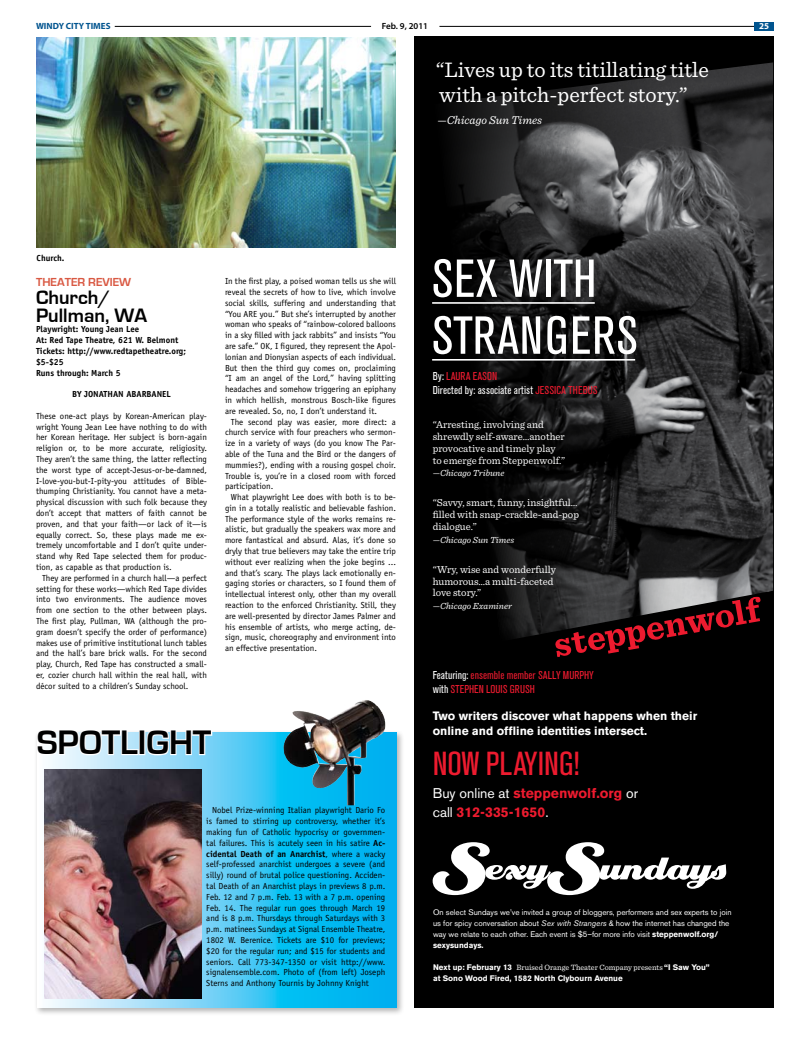
<style>
.page{position:relative;width:810px;height:1044px;background:#fff}
.page>*{position:absolute;margin:0;border:0;box-sizing:border-box;transform-origin:0 0}
.t1{font:condensed 52.9px/56.9px "Akzidenz Grotesk BE";letter-spacing:.02em;color:#fff}
.t2{font:35px "A Grotesk Rgl Cnd";color:#ed1b2f}
.t3{font:700 35px "Eurostile";color:#000}
.t4{font:22px/25px "Sentinel";color:#fff}
.t5{font:700 20px/18px "Eurostile";color:#000}
.t6{font:700 14px/19px "Akzidenz Grotesk BE";color:#ed1b2f}
.t7{font:700 12px/14.4px "Akzidenz Grotesk BE";color:#fff}
.t8{font:12px/14.8px "A Grotesk Rgl Cnd";color:#ed1b2f}
.t9{font:12px/14.8px "A Grotesk Rgl Cnd";color:#fff}
.t10{font:700 12px "Eurostile";color:#d95943}
.t11{font:italic 11.9px "Sentinel";color:#fff}
.t12{font:10.6px/11.9px "Sentinel";color:#fff}
.t13{font:italic 9.2px "Sentinel";color:#fff}
.t14{font:700 9px "Myriad Pro";color:#00548f}
.t15{font:600 9px "Myriad Pro";color:#000}
.t16{font:700 9px "Myriad Pro";color:#fff}
.t17{font:8.8px/10.8px "Officina Sans";color:#000;text-align:justify}
.t18{font:700 8.8px/10.8px "Officina Sans";color:#000}
.t19{font:8px/11px "Akzidenz Grotesk BE";color:#fff}
.t20{font:8px "Sentinel";color:#fff}
.t21{font:700 8px "Akzidenz Grotesk BE";color:#fff}
.s1{font-weight:700}
.s2{color:#ed1b2f}
.s3{color:#fff}
.s4{font-weight:400;color:#fff}
.s5{font-style:italic}
.s6{font-family:"Akzidenz Grotesk BE";font-weight:700}
</style>
<div class="page">
<hr style="left:115px;top:26px;width:256px;height:1px;background:#000">
<hr style="left:439px;top:26px;width:316px;height:1px;background:#000">
<div style="left:754px;top:22px;width:20px;height:9px;background:#00548f"></div>
<div style="left:34px;top:729px;width:377px;height:297px;background:#000;opacity:.3"></div>
<svg style="left:37px;top:733px;width:360px;height:275px;background:#33c1ef"></svg>
<svg style="left:36px;top:729px;width:177px;height:28px"></svg>
<img style="left:45px;top:769px;width:156px;height:230px">
<img style="left:283px;top:700px;width:82px;height:70px">
<img style="left:36px;top:37px;width:360px;height:210px">
<div style="left:414px;top:36px;width:359px;height:971px;background:#000"></div>
<img style="left:452px;top:62px;width:321px;height:576px">
<hr style="left:432px;top:302px;width:163px;height:2px;background:#fff">
<hr style="left:432px;top:359px;width:203px;height:2px;background:#fff">
<svg style="left:555px;top:596px;width:206px;height:61px"></svg>
<svg style="left:433px;top:842px;width:293px;height:53px"></svg>
<p class="t14" style="left:36px;top:20px;width:76px">WINDY CITY TIMES</p>
<p class="t15" style="left:382px;top:20px;width:48px">Feb. 9, 2011</p>
<p class="t16" style="left:759px;top:20px;width:11px">25</p>
<h3 class="t4" style="left:436px;top:56px;width:274px">“Lives up to its titillating title with a pitch-perfect story.”</h3>
<h3 class="t11" style="left:437px;top:111px;width:106px">—Chicago Sun Times</h3>
<p class="t18" style="left:37px;top:252px;width:29px">Church.</p>
<h3 class="t10" style="left:36px;top:275px;width:97px">THEATER REVIEW</h3>
<h3 class="t5" style="left:36px;top:288px;width:113px">Church/<br>Pullman, WA</h3>
<p class="t18" style="left:36px;top:324px;width:151px">Playwright: Young Jean Lee<br>At: Red Tape Theatre, 621 W. Belmont<br>Tickets: http://www.redtapetheatre.org; $5-$25<br>Runs through: March 5</p>
<p class="t18" style="left:72px;top:389px;width:61px">BY JONATHAN ABARBAN</p>
<p class="t18" style="left:162px;top:389px;width:9px">EL</p>
<p class="t17" style="left:36px;top:410px;width:172px">These one-act plays by Korean-American play&shy;wright Young Jean Lee have nothing to do with her Korean heritage. Her subject is born-again religion or, to be more accurate, religiosity.<br>They aren’t the same thing, the latter reflecting the worst type of accept-Jesus-or-be-damned, I-love-you-but-I-pity-you attitudes of Bible&shy;thumping Christianity. You cannot have a meta&shy;physical discussion with such folk because they don’t accept that matters of faith cannot be proven, and that your faith—or lack of it—is equally correct. So, these plays made me ex&shy;tremely uncomfortable and I don’t quite under&shy;stand why Red Tape selected them for produc&shy;tion, as capable as that production is.</p>
<p class="t17" style="left:36px;top:572px;width:172px;text-indent:6px">They are performed in a church hall—a perfect setting for these works—which Red Tape divides into two environments. The audience moves from one section to the other between plays.<br>The first play, Pullman, WA (although the pro&shy;gram doesn’t specify the order of performance) makes use of primitive institutional lunch tables and the hall’s bare brick walls. For the second play, Church, Red Tape has constructed a small&shy;er, cozier church hall within the real hall, with décor suited to a children’s Sunday school.</p>
<p class="t17" style="left:225px;top:276px;width:172px">In the first play, a poised woman tells us she will reveal the secrets of how to live, which involve social skills, suffering and understanding that “You ARE you.” But she’s interrupted by another woman who speaks of “rainbow-colored balloons in a sky filled with jack rabbits” and insists “You are safe.” OK, I figured, they represent the Apol&shy;lonian and Dionysian aspects of each individual.<br>But then the third guy comes on, proclaiming “I am an angel of the Lord,” having splitting headaches and somehow triggering an epiphany in which hellish, monstrous Bosch-like figures are revealed. So, no, I don’t understand it.</p>
<p class="t17" style="left:225px;top:416px;width:172px;text-indent:6px">The second play was easier, more direct: a church service with four preachers who sermon&shy;ize in a variety of ways (do you know The Par&shy;able of the Tuna and the Bird or the dangers of mummies?), ending with a rousing gospel choir.<br>Trouble is, you’re in a closed room with forced participation.</p>
<p class="t17" style="left:225px;top:492px;width:172px;text-indent:6px">What playwright Lee does with both is to be&shy;gin in a totally realistic and believable fashion.<br>The performance style of the works remains re&shy;alistic, but gradually the speakers wax more and more fantastical and absurd. Alas, it’s done so dryly that true believers may take the entire trip without ever realizing when the joke begins ... and that’s scary. The plays lack emotionally en&shy;gaging stories or characters, so I found them of intellectual interest only, other than my overall reaction to the enforced Christianity. Still, they are well-presented by director James Palmer and his ensemble of artists, who merge acting, de&shy;sign, music, choreography and environment into an effective presentation.</p>
<h2 class="t3" style="left:37px;top:724px;width:176px">SPOTLIGHT</h2>
<p class="t17" style="left:206px;top:805px;width:181px;text-indent:6px">Nobel Prize-winning Italian playwright Dario Fo is famed to stirring up controversy, whether it’s making fun of Catholic hypocrisy or governmen&shy;tal failures. This is acutely seen in his satire <span class="s1">Ac&shy;cidental Death of an Anarchist</span>, where a wacky self-professed anarchist undergoes a severe (and silly) round of brutal police questioning. Acciden&shy;tal Death of an Anarchist plays in previews 8 p.m.<br>Feb. 12 and 7 p.m. Feb. 13 with a 7 p.m. opening Feb. 14. The regular run goes through March 19 and is 8 p.m. Thursdays through Saturdays with 3 p.m. matinees Sundays at Signal Ensemble Theatre, 1802 W. Berenice. Tickets are $10 for previews; $20 for the regular run; and $15 for students and seniors. Call 773-347-1350 or visit http://www. signalensemble.com. Photo of (from left) Joseph Sterns and Anthony Tournis by Johnny Knight</p>
<h1 class="t1" style="left:432px;top:251px;width:207px">SEX WITH<br>STRANGERS</h1>
<h3 class="t9" style="left:433px;top:368px;width:166px">By: <span class="s2">LAURA EASON<br></span>Directed by: associate artist <span class="s2">JESSICA THEBUS</span></h3>
<p class="t12" style="left:433px;top:418px;width:134px">“Arresting, involving and shrewdly self-aware…another provocative and timely play to emerge from Steppenwolf.”</p>
<p class="t13" style="left:433px;top:466px;width:73px">—Chicago Tribune</p>
<p class="t12" style="left:433px;top:496px;width:148px">“Savvy, smart, funny, insightful… filled with snap-crackle-and-pop dialogue.”</p>
<p class="t13" style="left:433px;top:533px;width:83px">—Chicago Sun Times</p>
<p class="t12" style="left:433px;top:562px;width:125px">“Wry, wise and wonderfully humorous…a multi-faceted love story.”</p>
<p class="t13" style="left:433px;top:599px;width:81px">—Chicago Examiner</p>
<h3 class="t8" style="left:433px;top:667px;width:163px"><span class="s3">Featuring:</span> ensemble member SALLY MURPHY <span class="s3">with</span> STEPHEN LOUIS GRUSH</h3>
<h3 class="t7" style="left:433px;top:709px;width:266px">Two writers discover what happens when their online and offline identities intersect.</h3>
<h2 class="t2" style="left:433px;top:743px;width:149px">NOW PLAYING!</h2>
<h3 class="t6" style="left:433px;top:784px;width:207px"><span class="s4">Buy online at</span> steppenwolf.org <span class="s4">or call</span> 312-335-1650<span class="s4">.</span></h3>
<p class="t19" style="left:433px;top:907px;width:300px">On select Sundays we’ve invited a group of bloggers, performers and sex experts to join us for spicy conversation about <span class="s5">Sex with Strangers</span> &amp; how the internet has changed the way we relate to each other. Each event is $5–for more info visit <span class="s1">steppenwolf.org/ sexysundays.</span></p>
<p class="t20" style="left:433px;top:962px;width:278px"><span class="s6">Next up: February 13</span> Bruised Orange Theater Company presents <span class="s6">“I Saw You”</span></p>
<p class="t21" style="left:433px;top:974px;width:191px">at Sono Wood Fired, 1582 North Clybourn Avenue</p>
</div>
